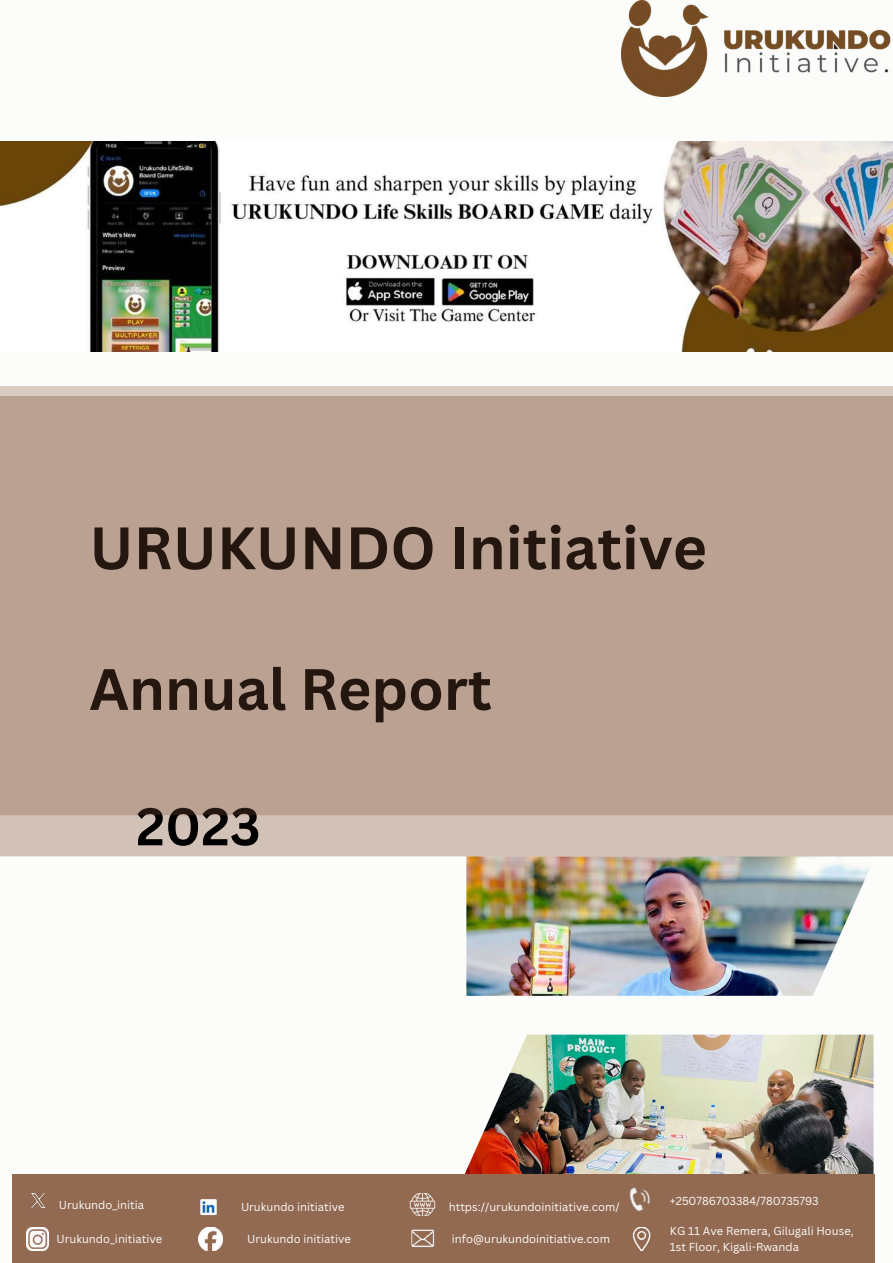
<style>
.page{position:relative;width:893px;height:1263px;background:#fcfcfb}
.page>*{position:absolute;margin:0;border:0;box-sizing:border-box;transform-origin:0 0}
.t1{font:700 58.5px "Canva Sans";color:#000}
.t2{font:700 57px "Canva Sans";color:#000}
.t3{font:700 51.75px "Canva Sans";color:#000}
.t4{font:11.25px/15.8px "Canva Sans";color:#fcfcfb}
</style>
<div class="page">
<img style="left:0;top:141px;width:893px;height:210px">
<img style="left:622px;top:0;width:269px;height:97px">
<img style="left:466px;top:856px;width:409px;height:140px">
<img style="left:465px;top:1034px;width:408px;height:140px">
<div style="left:0;top:815px;width:893px;height:41px;background:#d1c1b6"></div>
<div style="left:0;top:386px;width:893px;height:429px;background:#baa191"></div>
<div style="left:13px;top:1174px;width:862px;height:89px;background:#926a51"></div>
<img style="left:629px;top:1187px;width:21px;height:25px">
<img style="left:632px;top:1228px;width:19px;height:22px">
<img style="left:409px;top:1194px;width:26px;height:21px">
<img style="left:31px;top:1193px;width:15px;height:15px">
<img style="left:198px;top:1228px;width:25px;height:22px">
<img style="left:200px;top:1199px;width:17px;height:17px">
<img style="left:411px;top:1229px;width:24px;height:18px">
<img style="left:26px;top:1228px;width:23px;height:22px">
<h1 class="t1" style="left:89px;top:507px;width:619px">URUKUNDO Initiative</h1>
<h2 class="t2" style="left:89px;top:649px;width:404px">Annual Report</h2>
<h3 class="t3" style="left:136px;top:790px;width:126px">2023</h3>
<p class="t4" style="left:59px;top:1196px;width:87px">Urukundo_initia</p>
<p class="t4" style="left:449px;top:1198px;width:172px">https://urukundoinitiative.com/</p>
<p class="t4" style="left:247px;top:1231px;width:105px">Urukundo initiative</p>
<p class="t4" style="left:452px;top:1231px;width:160px">info@urukundoinitiative.com</p>
<p class="t4" style="left:241px;top:1199px;width:105px">Urukundo initiative</p>
<p class="t4" style="left:57px;top:1231px;width:107px">Urukundo_initiative</p>
<p class="t4" style="left:670px;top:1192px;width:150px">+250786703384/780735793</p>
<p class="t4" style="left:670px;top:1223px;width:185px">KG 11 Ave Remera, Gilugali House,<br>1st Floor, Kigali-Rwanda</p>
</div>
